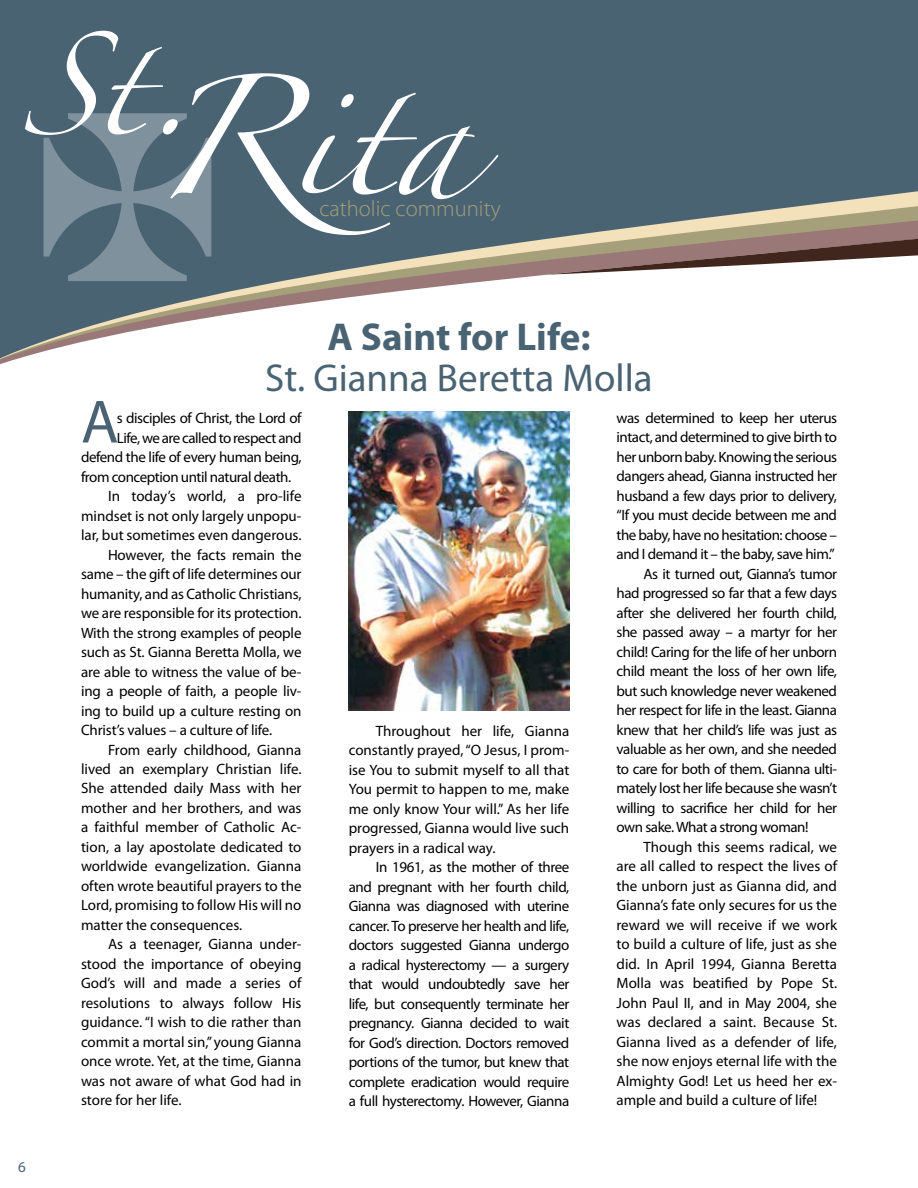
<style>
.page{position:relative;width:918px;height:1188px;background:#fff}
.page>*{position:absolute;margin:0;border:0;box-sizing:border-box;transform-origin:0 0}
.t1{font:108px "Zapfino";color:#fff}
.t2{font:92.85px "Zapfino";color:#fff}
.t3{font:61.5px "Myriad Pro";color:#496373}
.t4{font:39px "Myriad Pro";color:#496373}
.t5{font:700 39px "Myriad Pro";color:#496373}
.t6{font:300 22.65px "Myriad Pro";color:#a59f7a}
.t7{font:15px/19.5px "Myriad Pro";letter-spacing:-.01em;color:#000;text-align:justify}
.t8{font:15px "Myriad Pro";letter-spacing:-.03em;color:#000}
.t9{font:15px "Myriad Pro";color:#496373}
</style>
<div class="page">
<div style="left:0;top:0;width:918px;height:25px;background:#496373"></div>
<div style="left:0;top:25px;width:918px;height:31px;background:#496373"></div>
<div style="left:0;top:56px;width:918px;height:35px;background:#496373"></div>
<svg style="left:0;top:91px;width:546px;height:273px;fill:#496373"></svg>
<svg style="left:546px;top:91px;width:372px;height:184px;background:#6b777c"></svg>
<img style="left:349px;top:412px;width:220px;height:299px">
<div style="left:43px;top:110px;width:168px;height:171px;background:#496373"></div>
<h2 class="t2" style="left:19px;top:47px;width:177px">St.</h2>
<h1 class="t1" style="left:152px;top:93px;width:319px">Rita</h1>
<h3 class="t6" style="left:319px;top:195px;width:183px">catholic community</h3>
<h3 class="t5" style="left:327px;top:312px;width:265px">A Saint for Life:</h3>
<h3 class="t4" style="left:265px;top:354px;width:389px">St. Gianna Beretta Molla</h3>
<p class="t9" style="left:18px;top:1158px;width:9px">6</p>
<h3 class="t3" style="left:81px;top:384px;width:39px">A</h3>
<p class="t8" style="left:117px;top:409px;width:186px">s disciples of Christ, the Lord of</p>
<p class="t8" style="left:117px;top:428px;width:186px">Life, we are called to respect and</p>
<p class="t8" style="left:81px;top:448px;width:222px">defend the life of every human being,</p>
<p class="t8" style="left:81px;top:467px;width:212px">from conception until natural death.</p>
<p class="t7" style="left:108px;top:486px;width:195px">In today’s world, a pro-life</p>
<p class="t7" style="left:81px;top:505px;width:222px">mindset is not only largely unpopu-</p>
<p class="t7" style="left:81px;top:525px;width:222px">lar, but sometimes even dangerous.</p>
<p class="t7" style="left:108px;top:544px;width:195px">However, the facts remain the</p>
<p class="t7" style="left:81px;top:564px;width:222px">same – the gift of life determines our</p>
<p class="t7" style="left:81px;top:583px;width:222px">humanity, and as Catholic Christians,</p>
<p class="t7" style="left:81px;top:603px;width:222px">we are responsible for its protection.</p>
<p class="t7" style="left:81px;top:622px;width:222px">With the strong examples of people</p>
<p class="t7" style="left:81px;top:642px;width:222px">such as St. Gianna Beretta Molla, we</p>
<p class="t7" style="left:81px;top:661px;width:222px">are able to witness the value of be-</p>
<p class="t7" style="left:81px;top:681px;width:222px">ing a people of faith, a people liv-</p>
<p class="t7" style="left:81px;top:700px;width:222px">ing to build up a culture resting on</p>
<p class="t7" style="left:81px;top:720px;width:193px">Christ’s values – a culture of life.</p>
<p class="t7" style="left:108px;top:739px;width:195px">From early childhood, Gianna</p>
<p class="t7" style="left:81px;top:759px;width:222px">lived an exemplary Christian life.</p>
<p class="t7" style="left:81px;top:778px;width:222px">She attended daily Mass with her</p>
<p class="t7" style="left:81px;top:798px;width:222px">mother and her brothers, and was</p>
<p class="t7" style="left:81px;top:817px;width:222px">a faithful member of Catholic Ac-</p>
<p class="t7" style="left:81px;top:837px;width:222px">tion, a lay apostolate dedicated to</p>
<p class="t7" style="left:81px;top:856px;width:222px">worldwide evangelization. Gianna</p>
<p class="t7" style="left:81px;top:876px;width:222px">often wrote beautiful prayers to the</p>
<p class="t7" style="left:81px;top:895px;width:222px">Lord, promising to follow His will no</p>
<p class="t7" style="left:81px;top:915px;width:163px">matter the consequences.</p>
<p class="t7" style="left:108px;top:934px;width:195px">As a teenager, Gianna under-</p>
<p class="t7" style="left:81px;top:954px;width:222px">stood the importance of obeying</p>
<p class="t7" style="left:81px;top:973px;width:222px">God’s will and made a series of</p>
<p class="t7" style="left:81px;top:993px;width:222px">resolutions to always follow His</p>
<p class="t7" style="left:81px;top:1012px;width:222px">guidance. “I wish to die rather than</p>
<p class="t7" style="left:81px;top:1032px;width:222px">commit a mortal sin,” young Gianna</p>
<p class="t7" style="left:81px;top:1051px;width:222px">once wrote. Yet, at the time, Gianna</p>
<p class="t7" style="left:81px;top:1071px;width:222px">was not aware of what God had in</p>
<p class="t7" style="left:81px;top:1090px;width:102px">store for her life.</p>
<p class="t7" style="left:349px;top:721px;width:222px;text-indent:27px">Throughout her life, Gianna constantly prayed, “O Jesus, I prom&shy;ise You to submit myself to all that You permit to happen to me, make me only know Your will.” As her life progressed, Gianna would live such prayers in a radical way.</p>
<p class="t7" style="left:349px;top:857px;width:222px;text-indent:27px">In 1961, as the mother of three and pregnant with her fourth child, Gianna was diagnosed with uterine cancer. To preserve her health and life, doctors suggested Gianna undergo a radical hysterectomy — a surgery that would undoubtedly save her life, but consequently terminate her pregnancy. Gianna decided to wait for God’s direction. Doctors removed portions of the tumor, but knew that complete eradication would require a full hysterectomy. However, Gianna</p>
<p class="t8" style="left:617px;top:409px;width:222px">was determined to keep her uterus</p>
<p class="t8" style="left:617px;top:428px;width:222px">intact, and determined to give birth to</p>
<p class="t8" style="left:617px;top:448px;width:222px">her unborn baby. Knowing the serious</p>
<p class="t8" style="left:617px;top:467px;width:222px">dangers ahead, Gianna instructed her</p>
<p class="t8" style="left:617px;top:487px;width:222px">husband a few days prior to delivery,</p>
<p class="t8" style="left:617px;top:506px;width:222px">“If you must decide between me and</p>
<p class="t8" style="left:617px;top:526px;width:222px">the baby, have no hesitation: choose –</p>
<p class="t8" style="left:617px;top:545px;width:220px">and I demand it – the baby, save him.”</p>
<p class="t8" style="left:644px;top:565px;width:195px">As it turned out, Gianna’s tumor</p>
<p class="t8" style="left:617px;top:584px;width:222px">had progressed so far that a few days</p>
<p class="t8" style="left:617px;top:604px;width:222px">after she delivered her fourth child,</p>
<p class="t8" style="left:617px;top:623px;width:222px">she passed away – a martyr for her</p>
<p class="t8" style="left:617px;top:643px;width:222px">child! Caring for the life of her unborn</p>
<p class="t8" style="left:617px;top:662px;width:222px">child meant the loss of her own life,</p>
<p class="t8" style="left:617px;top:682px;width:222px">but such knowledge never weakened</p>
<p class="t8" style="left:617px;top:701px;width:222px">her respect for life in the least. Gianna</p>
<p class="t8" style="left:617px;top:721px;width:222px">knew that her child’s life was just as</p>
<p class="t8" style="left:617px;top:740px;width:222px">valuable as her own, and she needed</p>
<p class="t8" style="left:617px;top:760px;width:222px">to care for both of them. Gianna ulti-</p>
<p class="t8" style="left:617px;top:779px;width:222px">mately lost her life because she wasn’t</p>
<p class="t8" style="left:617px;top:799px;width:222px">willing to sacrifice her child for her</p>
<p class="t8" style="left:617px;top:818px;width:193px">own sake. What a strong woman!</p>
<p class="t7" style="left:644px;top:837px;width:195px">Though this seems radical, we</p>
<p class="t7" style="left:617px;top:856px;width:222px">are all called to respect the lives of</p>
<p class="t7" style="left:617px;top:876px;width:222px">the unborn just as Gianna did, and</p>
<p class="t7" style="left:617px;top:895px;width:222px">Gianna’s fate only secures for us the</p>
<p class="t7" style="left:617px;top:915px;width:222px">reward we will receive if we work</p>
<p class="t7" style="left:617px;top:934px;width:222px">to build a culture of life, just as she</p>
<p class="t7" style="left:617px;top:954px;width:222px">did. In April 1994, Gianna Beretta</p>
<p class="t7" style="left:617px;top:973px;width:222px">Molla was beatified by Pope St.</p>
<p class="t7" style="left:617px;top:993px;width:222px">John Paul II, and in May 2004, she</p>
<p class="t7" style="left:617px;top:1012px;width:222px">was declared a saint. Because St.</p>
<p class="t7" style="left:617px;top:1032px;width:222px">Gianna lived as a defender of life,</p>
<p class="t7" style="left:617px;top:1051px;width:222px">she now enjoys eternal life with the</p>
<p class="t7" style="left:617px;top:1071px;width:222px">Almighty God! Let us heed her ex-</p>
<p class="t7" style="left:617px;top:1090px;width:202px">ample and build a culture of life!</p>
</div>
